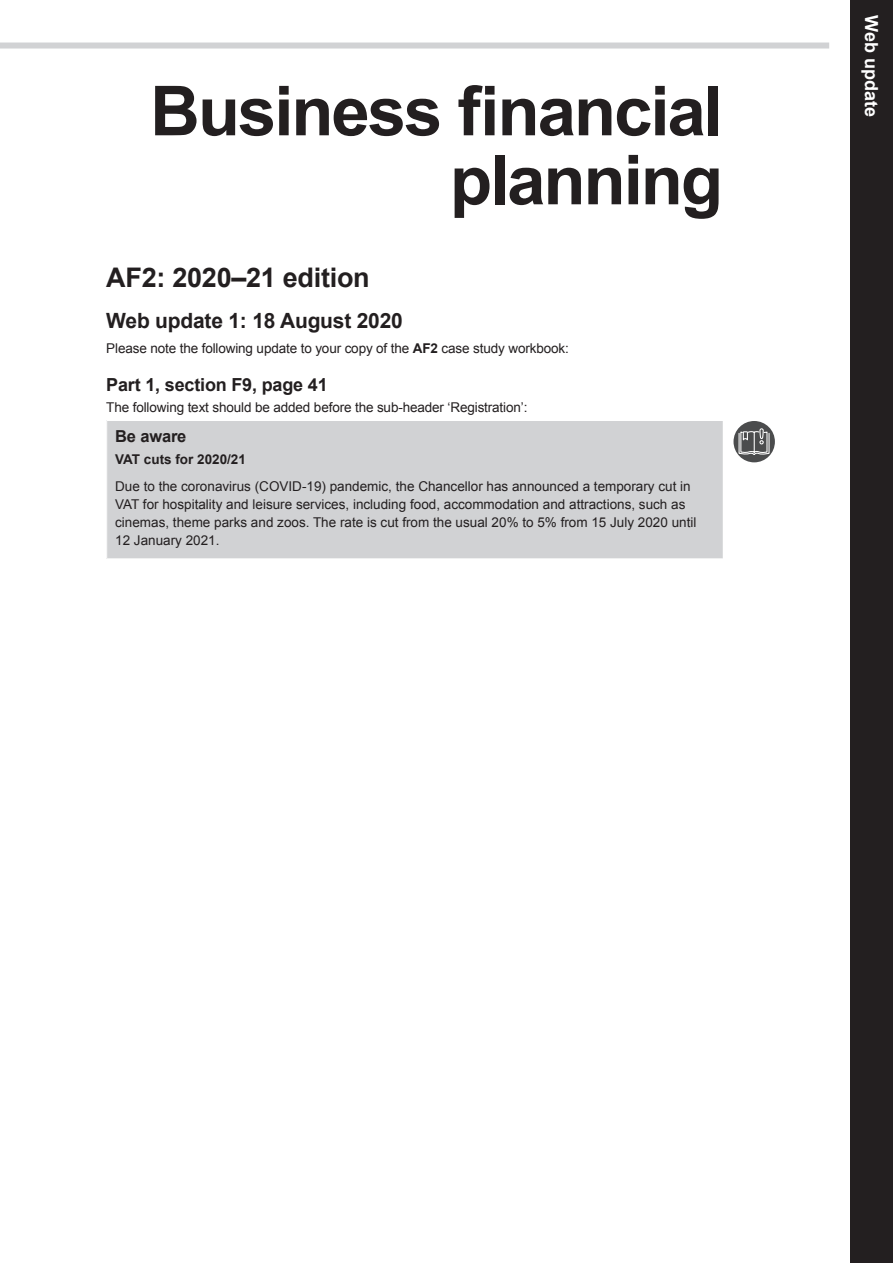
<style>
.page{position:relative;width:893px;height:1263px;background:#fff}
.page>*{position:absolute;margin:0;border:0;box-sizing:border-box;transform-origin:0 0}
.t1{font:700 69px/69px "Arial";letter-spacing:-.03em;color:#231f20;text-align:right}
.t2{font:700 27px "Arial";letter-spacing:-.01em;color:#231f20}
.t3{font:700 21px "Arial";letter-spacing:-.01em;color:#231f20}
.t4{font:700 18px "Arial";letter-spacing:-.01em;color:#231f20}
.t5{font:700 18px "Arial";color:#fff}
.t6{font:700 16.5px "Arial";letter-spacing:-.01em;color:#231f20}
.t7{font:13.5px/18px "Arial";color:#231f20}
.t8{font:700 13.5px "Arial";color:#231f20}
.s1{font-weight:700}
</style>
<div class="page">
<div style="left:0;top:43px;width:829px;height:6px;background:#d1d2d4"></div>
<div style="left:850px;top:0;width:43px;height:1263px;background:#231f20"></div>
<div style="left:107px;top:420px;width:616px;height:139px;background:#d1d2d4"></div>
<hr style="left:106px;top:420px;width:618px;height:1px;background:#fff">
<hr style="left:106px;top:558px;width:618px;height:1px;background:#fff">
<div style="left:733px;top:421px;width:42px;height:41px;background:#4b4c4d;border-radius:50%"></div>
<svg style="left:738px;top:428px;width:32px;height:28px"></svg>
<h1 class="t1" style="left:150px;top:79px;width:574px">Business financial planning</h1>
<h2 class="t2" style="left:106px;top:260px;width:265px">AF2: 2020–21 edition</h2>
<h3 class="t3" style="left:106px;top:307px;width:298px">Web update 1: 18 August 2020</h3>
<p class="t7" style="left:106px;top:339px;width:464px">Please note the following update to your copy of the <span class="s1">AF2</span> case study workbook:</p>
<h3 class="t4" style="left:106px;top:373px;width:223px">Part 1, section F9, page 41</h3>
<p class="t7" style="left:106px;top:398px;width:423px">The following text should be added before the sub-header ‘Registration’:</p>
<p class="t6" style="left:115px;top:425px;width:73px">Be aware</p>
<p class="t8" style="left:115px;top:451px;width:132px">VAT cuts for 2020/21</p>
<p class="t7" style="left:115px;top:477px;width:583px">Due to the coronavirus (COVID-19) pandemic, the Chancellor has announced a temporary cut in VAT for hospitality and leisure services, including food, accommodation and attractions, such as cinemas, theme parks and zoos. The rate is cut from the usual 20% to 5% from 15 July 2020 until 12 January 2021.</p>
<h3 class="t5" style="left:883px;top:15px;width:103px;rotate:90deg">Web update</h3>
</div>
